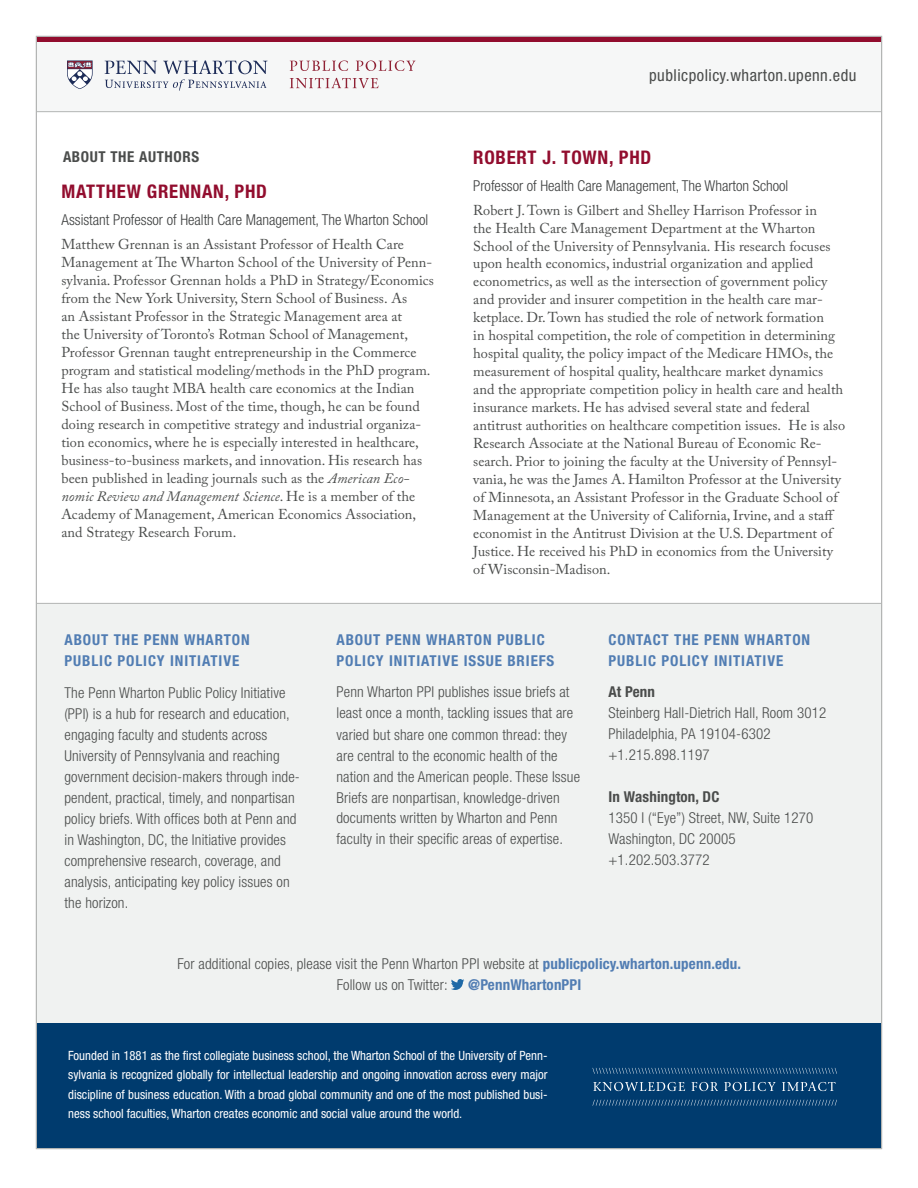
<style>
.page{position:relative;width:918px;height:1188px;background:#fff}
.page>*{position:absolute;margin:0;border:0;box-sizing:border-box;transform-origin:0 0}
.t1{font:700 condensed 18.75px "Helvetica Neue LT Pro";letter-spacing:.04em;color:#920d2e}
.t2{font:condensed 16.5px "Helvetica Neue LT Std";letter-spacing:.03em;color:#4a4c4b}
.t3{font:300 condensed 15px/21px "Helvetica Neue LT Std";letter-spacing:.01em;color:#4a4c4b}
.t4{font:700 condensed 15px/21px "Helvetica Neue LT Std";letter-spacing:.06em;color:#517db3}
.t5{font:300 condensed 15px "Helvetica Neue LT Std";color:#3d3f3f}
.t6{font:700 condensed 15px "Helvetica Neue LT Std";letter-spacing:.01em;color:#4a4c4b}
.t7{font:700 condensed 15px "Helvetica Neue LT Std";letter-spacing:.01em;color:#517db3}
.t8{font:700 condensed 15px "Helvetica Neue LT Pro";letter-spacing:.04em;color:#4a4c4b}
.t9{font:14.25px/18px "Adobe Caslon Pro";letter-spacing:.005em;color:#4a4c4b}
.t10{font:condensed 12.75px/19.5px "Helvetica Neue LT Std";color:#fff;text-align:justify}
.s1{font-style:italic}
.s2{font-weight:700;color:#517db3}
</style>
<div class="page">
<div style="left:36px;top:603px;width:846px;height:420px;background:#f0f2f1"></div>
<hr style="left:37px;top:603px;width:844px;height:1px;background:#b3b5b4">
<div style="left:36px;top:36px;width:846px;height:76px;background:#f6f7f7"></div>
<div style="left:36px;top:36px;width:846px;height:6px;background:#920d2e"></div>
<svg style="left:290px;top:61px;width:58px;height:10px"></svg>
<svg style="left:356px;top:60px;width:59px;height:11px"></svg>
<svg style="left:290px;top:78px;width:89px;height:10px"></svg>
<svg style="left:67px;top:61px;width:26px;height:28px"></svg>
<svg style="left:105px;top:60px;width:163px;height:31px"></svg>
<svg style="left:451px;top:979px;width:13px;height:11px"></svg>
<div style="left:37px;top:1023px;width:845px;height:126px;background:#003b6e"></div>
<svg style="left:593px;top:1068px;width:244px;height:38px"></svg>
<hr style="left:36px;top:111px;width:846px;height:1px;background:#b3b5b4">
<p class="t8" style="left:63px;top:148px;width:138px">ABOUT THE AUTHORS</p>
<h1 class="t1" style="left:62px;top:180px;width:207px">MATTHEW GRENNAN, PHD</h1>
<p class="t5" style="left:62px;top:211px;width:368px">Assistant Professor of Health Care Management, The Wharton School</p>
<p class="t9" style="left:62px;top:235px;width:374px">Matthew Grennan is an Assistant Professor of Health Care Management at The Wharton School of the University of Penn&shy;sylvania. Professor Grennan holds a PhD in Strategy/Economics from the New York University, Stern School of Business. As<br>an Assistant Professor in the Strategic Management area at<br>the University of Toronto’s Rotman School of Management, Professor Grennan taught entrepreneurship in the Commerce program and statistical modeling/methods in the PhD program.<br>He has also taught MBA health care economics at the Indian School of Business. Most of the time, though, he can be found doing research in competitive strategy and industrial organiza&shy;tion economics, where he is especially interested in healthcare, business-to-business markets, and innovation. His research has been published in leading journals such as the <span class="s1">American Eco&shy;nomic Review and Management Science</span>. He is a member of the Academy of Management, American Economics Association, and Strategy Research Forum.</p>
<p class="t2" style="left:649px;top:66px;width:209px">publicpolicy.wharton.upenn.edu</p>
<h1 class="t1" style="left:473px;top:145px;width:180px">ROBERT J. TOWN, PHD</h1>
<p class="t5" style="left:473px;top:177px;width:317px">Professor of Health Care Management, The Wharton School</p>
<p class="t9" style="left:473px;top:201px;width:373px">Robert J. Town is Gilbert and Shelley Harrison Professor in<br>the Health Care Management Department at the Wharton School of the University of Pennsylvania. His research focuses upon health economics, industrial organization and applied econometrics, as well as the intersection of government policy and provider and insurer competition in the health care mar&shy;ketplace. Dr. Town has studied the role of network formation<br>in hospital competition, the role of competition in determining hospital quality, the policy impact of the Medicare HMOs, the measurement of hospital quality, healthcare market dynamics and the appropriate competition policy in health care and health insurance markets. He has advised several state and federal antitrust authorities on healthcare competition issues. He is also Research Associate at the National Bureau of Economic Re&shy;search. Prior to joining the faculty at the University of Pennsyl&shy;vania, he was the James A. Hamilton Professor at the University of Minnesota, an Assistant Professor in the Graduate School of Management at the University of California, Irvine, and a staff economist in the Antitrust Division at the U.S. Department of Justice. He received his PhD in economics from the University of Wisconsin-Madison.</p>
<p class="t4" style="left:64px;top:629px;width:187px">ABOUT THE PENN WHARTON<br>PUBLIC POLICY INITIATIVE</p>
<p class="t3" style="left:64px;top:682px;width:237px">The Penn Wharton Public Policy Initiative (PPI) is a hub for research and education, engaging faculty and students across University of Pennsylvania and reaching government decision-makers through inde&shy;pendent, practical, timely, and nonpartisan policy briefs. With offices both at Penn and in Washington, DC, the Initiative provides comprehensive research, coverage, and analysis, anticipating key policy issues on the horizon.</p>
<p class="t4" style="left:336px;top:629px;width:219px">ABOUT PENN WHARTON PUBLIC<br>POLICY INITIATIVE ISSUE BRIEFS</p>
<p class="t3" style="left:336px;top:682px;width:245px">Penn Wharton PPI publishes issue briefs at least once a month, tackling issues that are varied but share one common thread: they are central to the economic health of the nation and the American people. These Issue Briefs are nonpartisan, knowledge-driven documents written by Wharton and Penn faculty in their specific areas of expertise.</p>
<p class="t4" style="left:608px;top:629px;width:203px">CONTACT THE PENN WHARTON<br>PUBLIC POLICY INITIATIVE</p>
<p class="t6" style="left:608px;top:683px;width:48px">At Penn</p>
<p class="t3" style="left:608px;top:703px;width:219px">Steinberg Hall-Dietrich Hall, Room 3012<br>Philadelphia, PA 19104-6302 +1.215.898.1197</p>
<p class="t6" style="left:608px;top:788px;width:112px">In Washington, DC</p>
<p class="t3" style="left:608px;top:808px;width:207px">1350 I (“Eye”) Street, NW, Suite 1270<br>Washington, DC 20005 +1.202.503.3772</p>
<p class="t3" style="left:337px;top:953px;width:406px;text-indent:-159px">For additional copies, please visit the Penn Wharton PPI website at <span class="s2">publicpolicy.wharton.upenn.edu.<br></span>Follow us on Twitter:</p>
<p class="t7" style="left:468px;top:976px;width:115px">@PennWhartonPPI</p>
<p class="t10" style="left:68px;top:1045px;width:481px">Founded in 1881 as the first collegiate business school, the Wharton School of the University of Penn&shy;sylvania is recognized globally for intellectual leadership and ongoing innovation across every major discipline of business education. With a broad global community and one of the most published busi&shy;ness school faculties, Wharton creates economic and social value around the world.</p>
</div>
